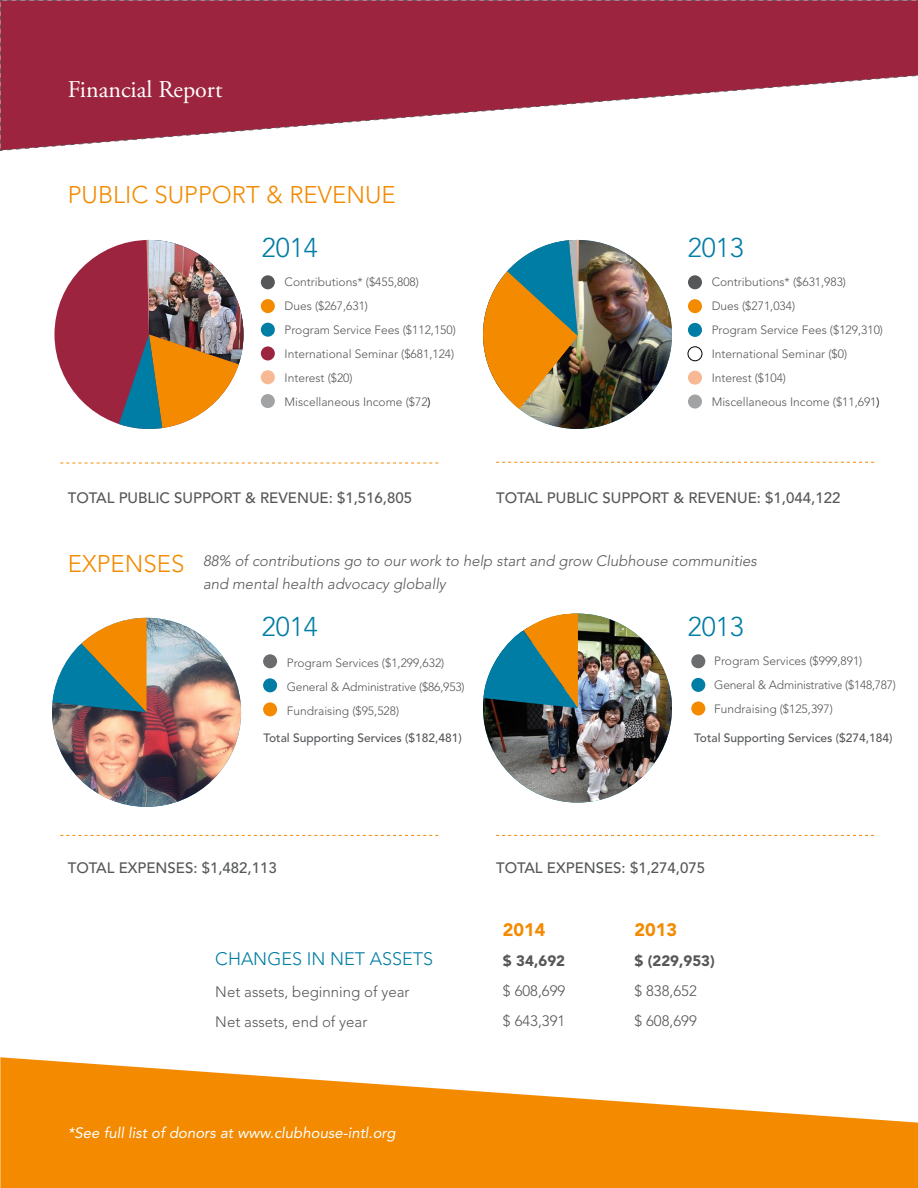
<style>
.page{position:relative;width:918px;height:1188px;background:#fff}
.page>*{position:absolute;margin:0;border:0;box-sizing:border-box;transform-origin:0 0}
.t1{font:300 27px "Avenir";color:#007da4}
.t2{font:300 24px "Avenir";color:#f38a00}
.t3{font:24px "Adobe Garamond Pro";color:#fff}
.t4{font:300 18px "Avenir";color:#007da4}
.t5{font:900 18px "Avenir";color:#f38a00}
.t6{font:500 15px "Avenir";color:#555759}
.t7{font:italic 300 15px/22.5px "Avenir";color:#555759}
.t8{font:300 15px/30px "Avenir";color:#555759}
.t9{font:italic 15px "Avenir";color:#fff}
.t10{font:900 15px "Avenir";color:#555759}
.t11{font:300 12px/24px "Avenir";color:#555759}
.t12{font:500 12px "Avenir";color:#555759}
.s1{color:#000}
</style>
<div class="page">
<img style="left:483px;top:614px;width:189px;height:189px;border-radius:94px">
<svg style="left:484px;top:614px;width:94px;height:94px"></svg>
<img style="left:52px;top:618px;width:189px;height:189px;border-radius:94px">
<svg style="left:53px;top:618px;width:94px;height:94px"></svg>
<svg style="left:0;top:0;width:918px;height:151px"></svg>
<div style="left:688px;top:275px;width:14px;height:14px;background:#555759;border-radius:50%"></div>
<div style="left:688px;top:299px;width:14px;height:14px;background:#f38a00;border-radius:50%"></div>
<div style="left:688px;top:323px;width:14px;height:14px;background:#007da4;border-radius:50%"></div>
<div style="left:688px;top:347px;width:14px;height:14px;border:1px solid #000;border-radius:50%"></div>
<div style="left:688px;top:371px;width:14px;height:14px;background:#f7b894;border-radius:50%"></div>
<div style="left:688px;top:395px;width:14px;height:14px;background:#a2a3a4;border-radius:50%"></div>
<img style="left:483px;top:240px;width:189px;height:189px;border-radius:94px">
<svg style="left:483px;top:240px;width:96px;height:169px"></svg>
<div style="left:261px;top:275px;width:14px;height:14px;background:#555759;border-radius:50%"></div>
<div style="left:261px;top:299px;width:14px;height:14px;background:#f38a00;border-radius:50%"></div>
<div style="left:261px;top:323px;width:14px;height:14px;background:#007da4;border-radius:50%"></div>
<div style="left:261px;top:346px;width:14px;height:14px;background:#9d243e;border-radius:50%"></div>
<div style="left:261px;top:370px;width:14px;height:14px;background:#f7b894;border-radius:50%"></div>
<div style="left:261px;top:394px;width:14px;height:14px;background:#a2a3a4;border-radius:50%"></div>
<div style="left:54px;top:240px;width:189px;height:189px;background:#9d243e;border-radius:50%"></div>
<img style="left:119px;top:240px;width:124px;height:189px">
<svg style="left:60px;top:463px;width:378px;height:1px"></svg>
<svg style="left:496px;top:462px;width:378px;height:1px"></svg>
<div style="left:263px;top:654px;width:14px;height:14px;background:#6b6c6e;border-radius:50%"></div>
<div style="left:263px;top:702px;width:14px;height:14px;background:#f38a00;border-radius:50%"></div>
<div style="left:263px;top:678px;width:14px;height:14px;background:#007da4;border-radius:50%"></div>
<div style="left:691px;top:654px;width:14px;height:14px;background:#6b6c6e;border-radius:50%"></div>
<div style="left:691px;top:701px;width:14px;height:14px;background:#f38a00;border-radius:50%"></div>
<div style="left:691px;top:678px;width:14px;height:14px;background:#007da4;border-radius:50%"></div>
<svg style="left:60px;top:835px;width:378px;height:1px"></svg>
<svg style="left:496px;top:835px;width:378px;height:1px"></svg>
<svg style="left:0;top:1057px;width:918px;height:131px;fill:#f38a00"></svg>
<h2 class="t3" style="left:68px;top:75px;width:156px">Financial Report</h2>
<h2 class="t2" style="left:68px;top:181px;width:329px">PUBLIC SUPPORT &amp; REVENUE</h2>
<h1 class="t1" style="left:262px;top:232px;width:58px">2014</h1>
<h1 class="t1" style="left:688px;top:232px;width:58px">2013</h1>
<p class="t11" style="left:285px;top:270px;width:173px">Contributions* ($455,808)<br>Dues ($267,631)<br>Program Service Fees ($112,150)<br>International Seminar ($681,124)<br>Interest ($20)<br>Miscellaneous Income ($72<span class="s1">)</span></p>
<p class="t6" style="left:68px;top:489px;width:346px">TOTAL PUBLIC SUPPORT &amp; REVENUE: $1,516,805</p>
<p class="t11" style="left:712px;top:270px;width:173px">Contributions* ($631,983)<br>Dues ($271,034)<br>Program Service Fees ($129,310)<br>International Seminar ($0)<br>Interest ($104)<br>Miscellaneous Income ($11,691<span class="s1">)</span></p>
<p class="t6" style="left:496px;top:489px;width:346px">TOTAL PUBLIC SUPPORT &amp; REVENUE: $1,044,122</p>
<h2 class="t2" style="left:68px;top:549px;width:118px">EXPENSES</h2>
<p class="t7" style="left:203px;top:550px;width:556px">88% of contributions go to our work to help start and grow Clubhouse communities and mental health advocacy globally</p>
<h1 class="t1" style="left:262px;top:611px;width:58px">2014</h1>
<h1 class="t1" style="left:688px;top:611px;width:58px">2013</h1>
<p class="t11" style="left:287px;top:651px;width:179px">Program Services ($1,299,632)<br>General &amp; Administrative ($86,953)<br>Fundraising ($95,528)</p>
<p class="t11" style="left:714px;top:648px;width:183px">Program Services ($999,891)<br>General &amp; Administrative ($148,787)<br>Fundraising ($125,397)</p>
<p class="t12" style="left:264px;top:731px;width:200px">Total Supporting Services ($182,481)</p>
<p class="t12" style="left:694px;top:731px;width:200px">Total Supporting Services ($274,184)</p>
<p class="t6" style="left:68px;top:859px;width:210px">TOTAL EXPENSES: $1,482,113</p>
<p class="t6" style="left:496px;top:859px;width:210px">TOTAL EXPENSES: $1,274,075</p>
<h3 class="t4" style="left:215px;top:948px;width:219px">CHANGES IN NET ASSETS</h3>
<p class="t8" style="left:215px;top:976px;width:196px">Net assets, beginning of year<br>Net assets, end of year</p>
<p class="t9" style="left:68px;top:1124px;width:329px">*See full list of donors at www.clubhouse-intl.org</p>
<h3 class="t5" style="left:503px;top:919px;width:44px">2014</h3>
<p class="t10" style="left:503px;top:952px;width:64px">$ 34,692</p>
<p class="t8" style="left:503px;top:976px;width:64px">$ 608,699 $ 643,391</p>
<h3 class="t5" style="left:634px;top:919px;width:44px">2013</h3>
<p class="t10" style="left:634px;top:952px;width:82px">$ (229,953)</p>
<p class="t8" style="left:634px;top:976px;width:64px">$ 838,652 $ 608,699</p>
</div>
